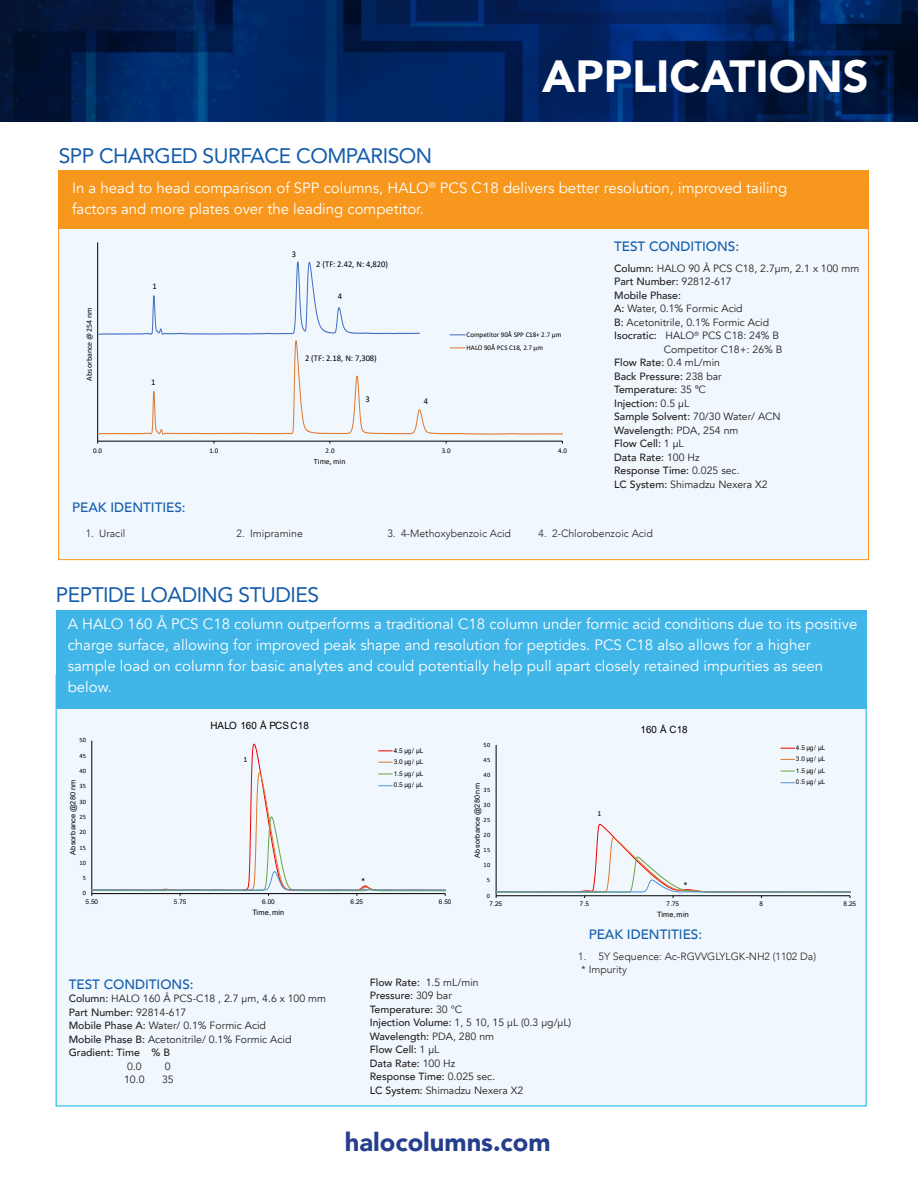
<style>
.page{position:relative;width:918px;height:1188px;background:#fff}
.page>*{position:absolute;margin:0;border:0;box-sizing:border-box;transform-origin:0 0}
.t1{font:900 45px "Avenir";color:#fff}
.t2{font:900 25.5px "Avenir";color:#253f8e}
.t3{font:21px "Avenir";letter-spacing:-.025em;color:#135cab}
.t4{font:15px/21px "Avenir";color:#fff}
.t5{font:500 13.5px "Avenir";color:#135cab}
.t6{font:500 10.5px "Avenir";color:#231f20}
.t7{font:10.5px "Avenir";color:#231f20}
.t8{font:300 10.5px "Avenir";color:#231f20}
.t9{font:10.05px "Arial";letter-spacing:.01em;color:#000}
.t10{font:9.9px "Arial";letter-spacing:.01em;color:#000}
.t11{font:8.7px "Calibri";letter-spacing:-.005em;color:#000}
.t12{font:7.95px "Calibri";letter-spacing:.015em;color:#000}
.t13{font:7.8px "Calibri";letter-spacing:.02em;color:#000}
.t14{font:7.35px "Arial";letter-spacing:.03em;color:#000}
.t15{font:7.2px "Arial";letter-spacing:.03em;color:#000}
.t16{font:7.05px/12.8px "Calibri";letter-spacing:-.005em;color:#000}
.t17{font:6.6px/11.7px "Arial";letter-spacing:-.025em;color:#000;text-align:justify}
.t18{font:6.6px "Calibri";letter-spacing:.025em;color:#000}
.t19{font:6.45px/11.6px "Arial";letter-spacing:-.025em;color:#000;text-align:justify}
.t20{font:6.45px "Calibri";letter-spacing:.025em;color:#000}
.s1{font-weight:500}
.s2{font-weight:400}
.s3{font-family:"Minion Pro";font-weight:400}
</style>
<div class="page">
<div style="left:58px;top:186px;width:811px;height:374px;background:#f0f7fd;border:1px solid #f7971d"></div>
<div style="left:59px;top:170px;width:810px;height:59px;background:#f7971d"></div>
<div style="left:56px;top:675px;width:810px;height:431px;background:#f0f7fd"></div>
<div style="left:56px;top:610px;width:810px;height:98px;background:#40b5e7"></div>
<svg style="left:97px;top:242px;width:466px;height:202px"></svg>
<img style="left:0;top:0;width:918px;height:121px">
<svg style="left:91px;top:740px;width:355px;height:156px"></svg>
<svg style="left:495px;top:745px;width:356px;height:153px"></svg>
<p class="t1" style="left:542px;top:38px;width:328px">APPLICATIONS</p>
<p class="t3" style="left:59px;top:139px;width:375px">SPP CHARGED SURFACE COMPARISON</p>
<p class="t4" style="left:72px;top:178px;width:717px">In a head to head comparison of SPP columns, HALO<sup>®</sup> PCS C18 delivers better resolution, improved tailing factors and more plates over the leading competitor.</p>
<p class="t5" style="left:614px;top:234px;width:126px">TEST CONDITIONS:</p>
<p class="t7" style="left:614px;top:262px;width:247px"><span class="s1">Column:</span> HALO 90 Å PCS C18, 2.7µm, 2.1 x 100 mm</p>
<p class="t6" style="left:614px;top:272px;width:119px">Part Number: <span class="s2">92812-617</span></p>
<p class="t6" style="left:614px;top:286px;width:68px">Mobile Phase:</p>
<p class="t7" style="left:614px;top:302px;width:130px"><span class="s1">A:</span> Water, 0.1% Formic Acid</p>
<p class="t7" style="left:614px;top:316px;width:156px"><span class="s1">B:</span> Acetonitrile, 0.1% Formic Acid</p>
<p class="t7" style="left:614px;top:329px;width:167px"><span class="s1">Isocratic:</span> HALO<sup>®</sup> PCS C18: 24% B</p>
<p class="t7" style="left:664px;top:343px;width:120px">Competitor C18+: 26% B</p>
<p class="t6" style="left:614px;top:353px;width:107px">Flow Rate: <span class="s2">0.4 mL/min</span></p>
<p class="t6" style="left:614px;top:367px;width:109px">Back Pressure: <span class="s2">238 bar</span></p>
<p class="t6" style="left:614px;top:380px;width:93px">Temperature: <span class="s2">35</span> <span class="s3">⁰</span><span class="s2">C</span></p>
<p class="t6" style="left:614px;top:394px;width:77px">Injection: <span class="s2">0.5 µL</span></p>
<p class="t6" style="left:614px;top:407px;width:168px">Sample Solvent: <span class="s2">70/30 Water/ ACN</span></p>
<p class="t6" style="left:614px;top:421px;width:126px">Wavelength: <span class="s2">PDA, 254 nm</span></p>
<p class="t6" style="left:614px;top:434px;width:71px">Flow Cell: <span class="s2">1 µL</span></p>
<p class="t6" style="left:614px;top:448px;width:87px">Data Rate: <span class="s2">100 Hz</span></p>
<p class="t6" style="left:614px;top:461px;width:127px">Response Time: <span class="s2">0.025 sec.</span></p>
<p class="t7" style="left:614px;top:478px;width:155px"><span class="s1">LC System:</span> Shimadzu Nexera X2</p>
<p class="t8" style="left:86px;top:527px;width:41px">1. Uracil</p>
<p class="t8" style="left:237px;top:527px;width:68px">2. Imipramine</p>
<p class="t8" style="left:388px;top:527px;width:125px">3. 4-Methoxybenzoic Acid</p>
<p class="t8" style="left:539px;top:527px;width:116px">4. 2-Chlorobenzoic Acid</p>
<p class="t11" style="left:292px;top:248px;width:6px">3</p>
<p class="t11" style="left:316px;top:258px;width:73px">2 (TF: 2.42, N: 4,820)</p>
<p class="t11" style="left:338px;top:290px;width:6px">4</p>
<p class="t11" style="left:152px;top:280px;width:6px">1</p>
<p class="t13" style="left:84px;top:381px;width:75px;rotate:-90deg">Absorbance @ 254 nm</p>
<p class="t16" style="left:467px;top:328px;width:96px">Competitor 90Å SPP C18+ 2.7 µm<br>HALO 90Å PCS C18, 2.7 µm</p>
<p class="t11" style="left:305px;top:352px;width:73px">2 (TF: 2.18, N: 7,308)</p>
<p class="t11" style="left:365px;top:393px;width:6px">3</p>
<p class="t11" style="left:424px;top:395px;width:6px">4</p>
<p class="t11" style="left:151px;top:376px;width:6px">1</p>
<p class="t16" style="left:93px;top:444px;width:10px">0.0</p>
<p class="t16" style="left:209px;top:444px;width:10px">1.0</p>
<p class="t16" style="left:326px;top:444px;width:10px">2.0</p>
<p class="t16" style="left:442px;top:444px;width:10px">3.0</p>
<p class="t16" style="left:558px;top:444px;width:10px">4.0</p>
<p class="t12" style="left:314px;top:456px;width:33px">Time, min</p>
<p class="t5" style="left:72px;top:495px;width:115px">PEAK IDENTITIES:</p>
<p class="t3" style="left:56px;top:577px;width:265px">PEPTIDE LOADING STUDIES</p>
<p class="t4" style="left:68px;top:614px;width:791px">A HALO 160 Å PCS C18 column outperforms a traditional C18 column under formic acid conditions due to its positive charge surface, allowing for improved peak shape and resolution for peptides. PCS C18 also allows for a higher sample load on column for basic analytes and could potentially help pull apart closely retained impurities as seen below.</p>
<p class="t9" style="left:210px;top:718px;width:100px">HALO 160 Å PCS C18</p>
<p class="t10" style="left:641px;top:723px;width:49px">160 Å C18</p>
<p class="t18" style="left:79px;top:736px;width:8px">50</p>
<p class="t18" style="left:79px;top:751px;width:8px">45</p>
<p class="t18" style="left:79px;top:766px;width:8px">40</p>
<p class="t14" style="left:68px;top:855px;width:77px;rotate:-90deg">Absorbance @ 280 nm</p>
<p class="t18" style="left:79px;top:782px;width:8px">35</p>
<p class="t18" style="left:79px;top:797px;width:8px">30</p>
<p class="t18" style="left:79px;top:812px;width:8px">25</p>
<p class="t18" style="left:79px;top:827px;width:8px">20</p>
<p class="t18" style="left:79px;top:843px;width:8px">15</p>
<p class="t13" style="left:243px;top:754px;width:5px">1</p>
<p class="t17" style="left:394px;top:744px;width:31px">4.5 µg/ µL 3.0 µg/ µL 1.5 µg/ µL 0.5 µg/ µL</p>
<p class="t20" style="left:484px;top:740px;width:8px">50</p>
<p class="t20" style="left:484px;top:755px;width:8px">45</p>
<p class="t20" style="left:484px;top:770px;width:8px">40</p>
<p class="t15" style="left:472px;top:858px;width:76px;rotate:-90deg">Absorbance @ 280 nm</p>
<p class="t20" style="left:484px;top:785px;width:8px">35</p>
<p class="t20" style="left:484px;top:800px;width:8px">30</p>
<p class="t20" style="left:484px;top:815px;width:8px">25</p>
<p class="t20" style="left:484px;top:831px;width:8px">20</p>
<p class="t20" style="left:484px;top:846px;width:8px">15</p>
<p class="t13" style="left:597px;top:808px;width:5px">1</p>
<p class="t19" style="left:796px;top:742px;width:31px">4.5 µg/ µL 3.0 µg/ µL 1.5 µg/ µL 0.5 µg/ µL</p>
<p class="t18" style="left:79px;top:858px;width:8px">10</p>
<p class="t20" style="left:484px;top:861px;width:8px">10</p>
<p class="t18" style="left:83px;top:873px;width:5px">5</p>
<p class="t11" style="left:361px;top:875px;width:6px">*</p>
<p class="t20" style="left:487px;top:876px;width:5px">5</p>
<p class="t11" style="left:683px;top:879px;width:6px">*</p>
<p class="t18" style="left:83px;top:889px;width:5px">0</p>
<p class="t17" style="left:85px;top:896px;width:14px">5.50</p>
<p class="t17" style="left:174px;top:896px;width:14px">5.75</p>
<p class="t17" style="left:262px;top:896px;width:14px">6.00</p>
<p class="t17" style="left:351px;top:896px;width:14px">6.25</p>
<p class="t17" style="left:439px;top:896px;width:14px">6.50</p>
<p class="t20" style="left:487px;top:891px;width:5px">0</p>
<p class="t19" style="left:490px;top:898px;width:14px">7.25</p>
<p class="t19" style="left:580px;top:898px;width:11px">7.5</p>
<p class="t19" style="left:667px;top:898px;width:14px">7.75</p>
<p class="t19" style="left:760px;top:898px;width:5px">8</p>
<p class="t19" style="left:844px;top:898px;width:14px">8.25</p>
<p class="t14" style="left:252px;top:907px;width:33px">Time, min</p>
<p class="t14" style="left:657px;top:909px;width:33px">Time, min</p>
<p class="t5" style="left:589px;top:923px;width:115px">PEAK IDENTITIES:</p>
<p class="t8" style="left:578px;top:950px;width:239px">1. 5Y Sequence: Ac-RGVVGLYLGK-NH2 (1102 Da)</p>
<p class="t8" style="left:581px;top:963px;width:47px">* Impurity</p>
<p class="t5" style="left:69px;top:972px;width:126px">TEST CONDITIONS:</p>
<p class="t7" style="left:69px;top:992px;width:259px"><span class="s1">Column:</span> HALO 160 Å PCS-C18 , 2.7 µm, 4.6 x 100 mm</p>
<p class="t6" style="left:69px;top:1003px;width:119px">Part Number: <span class="s2">92814-617</span></p>
<p class="t7" style="left:69px;top:1019px;width:199px"><span class="s1">Mobile Phase A:</span> Water/ 0.1% Formic Acid</p>
<p class="t7" style="left:69px;top:1033px;width:224px"><span class="s1">Mobile Phase B:</span> Acetonitrile/ 0.1% Formic Acid</p>
<p class="t6" style="left:69px;top:1044px;width:103px">Gradient: Time % B</p>
<p class="t7" style="left:127px;top:1060px;width:16px">0.0</p>
<p class="t7" style="left:165px;top:1060px;width:7px">0</p>
<p class="t7" style="left:124px;top:1073px;width:22px">10.0</p>
<p class="t7" style="left:162px;top:1073px;width:13px">35</p>
<p class="t6" style="left:370px;top:973px;width:110px">Flow Rate: <span class="s2">1.5 mL/min</span></p>
<p class="t6" style="left:370px;top:987px;width:84px">Pressure: <span class="s2">309 bar</span></p>
<p class="t6" style="left:370px;top:1000px;width:94px">Temperature: <span class="s2">30 °C</span></p>
<p class="t7" style="left:370px;top:1016px;width:203px"><span class="s1">Injection Volume:</span> 1, 5 10, 15 µL (0.3 µg/µL)</p>
<p class="t6" style="left:370px;top:1027px;width:126px">Wavelength: <span class="s2">PDA, 280 nm</span></p>
<p class="t6" style="left:370px;top:1041px;width:71px">Flow Cell: <span class="s2">1 µL</span></p>
<p class="t6" style="left:370px;top:1054px;width:87px">Data Rate: <span class="s2">100 Hz</span></p>
<p class="t6" style="left:370px;top:1068px;width:127px">Response Time: <span class="s2">0.025 sec.</span></p>
<p class="t7" style="left:370px;top:1084px;width:155px"><span class="s1">LC System:</span> Shimadzu Nexera X2</p>
<p class="t2" style="left:345px;top:1120px;width:207px">halocolumns.com</p>
</div>
